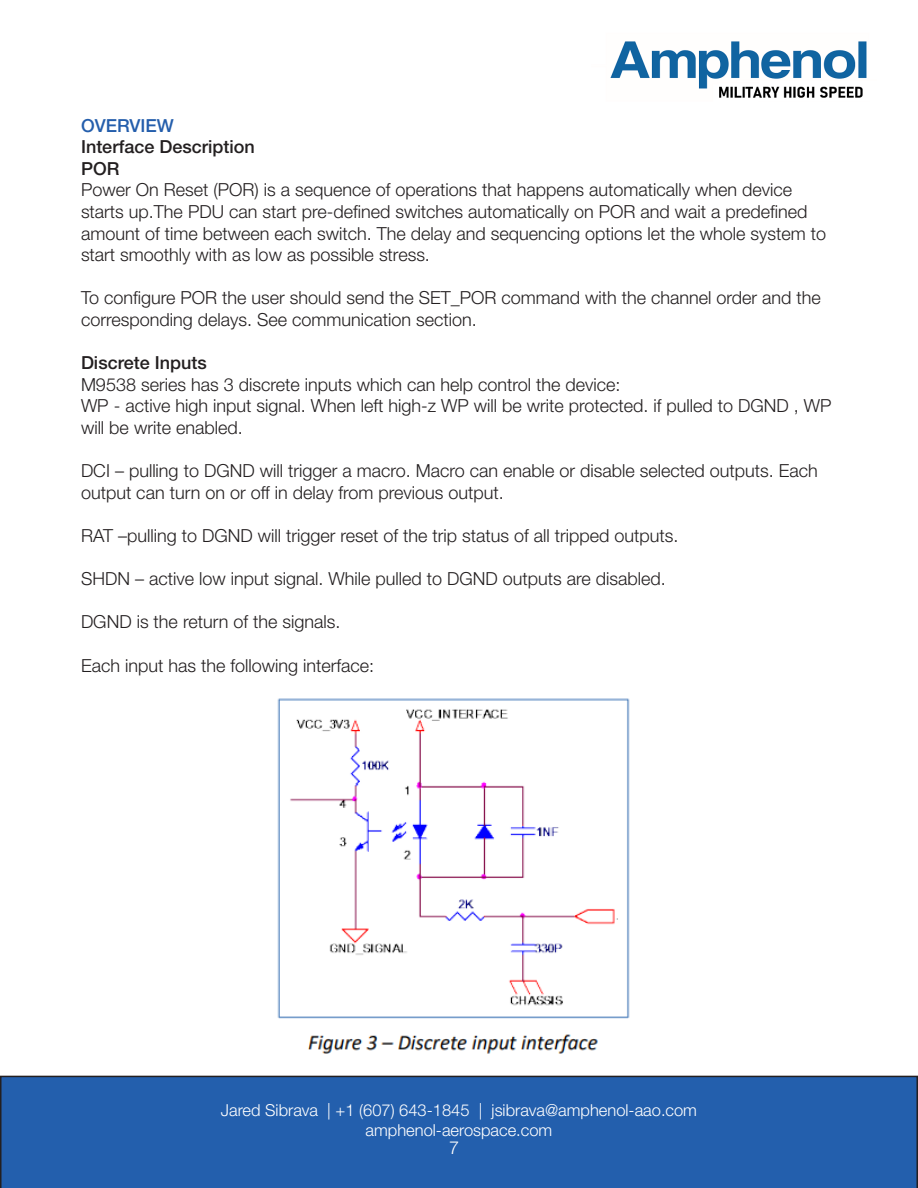
<style>
.page{position:relative;width:918px;height:1188px;background:#fff}
.page>*{position:absolute;margin:0;border:0;box-sizing:border-box;transform-origin:0 0}
.t1{font:300 18px/21.6px "Helvetica Neue LT Std";color:#231f20}
.t2{font:500 18px "Helvetica Neue LT Std";color:#231f20}
.t3{font:500 18px "Helvetica Neue LT Std";color:#245eac}
.t4{font:300 18px "Helvetica Neue LT Std";color:#fff}
.t5{font:300 16.5px/19.8px "Helvetica Neue LT Std";color:#fff;text-align:center}
</style>
<div class="page">
<img style="left:610px;top:41px;width:257px;height:57px">
<div style="left:0;top:1076px;width:918px;height:112px;background:#235fad"></div>
<img style="left:277px;top:698px;width:353px;height:356px">
<p class="t3" style="left:81px;top:115px;width:94px">OVERVIEW</p>
<p class="t2" style="left:81px;top:136px;width:175px">Interface Description</p>
<p class="t2" style="left:81px;top:158px;width:40px">POR</p>
<p class="t1" style="left:81px;top:179px;width:747px">Power On Reset (POR) is a sequence of operations that happens automatically when device starts up.The PDU can start pre-defined switches automatically on POR and wait a predefined amount of time between each switch. The delay and sequencing options let the whole system to start smoothly with as low as possible stress.</p>
<p class="t1" style="left:81px;top:287px;width:741px">To configure POR the user should send the SET_POR command with the channel order and the</p>
<p class="t1" style="left:81px;top:308px;width:397px">corresponding delays. See communication section.</p>
<p class="t2" style="left:81px;top:352px;width:127px">Discrete Inputs</p>
<p class="t1" style="left:81px;top:373px;width:541px">M9538 series has 3 discrete inputs which can help control the device:</p>
<p class="t1" style="left:81px;top:395px;width:752px">WP - active high input signal. When left high-z WP will be write protected. if pulled to DGND , WP will be write enabled.</p>
<p class="t1" style="left:81px;top:460px;width:738px">DCI – pulling to DGND will trigger a macro. Macro can enable or disable selected outputs. Each output can turn on or off in delay from previous output.</p>
<p class="t1" style="left:81px;top:524px;width:599px">RAT –pulling to DGND will trigger reset of the trip status of all tripped outputs.</p>
<p class="t1" style="left:81px;top:568px;width:586px">SHDN – active low input signal. While pulled to DGND outputs are disabled.</p>
<p class="t1" style="left:81px;top:611px;width:261px">DGND is the return of the signals.</p>
<p class="t1" style="left:81px;top:654px;width:295px">Each input has the following interface:</p>
<p class="t5" style="left:221px;top:1100px;width:478px">Jared Sibrava | +1 (607) 643-1845 | jsibrava@amphenol-aao.com amphenol-aerospace.com</p>
<p class="t4" style="left:449px;top:1136px;width:12px">7</p>
</div>
